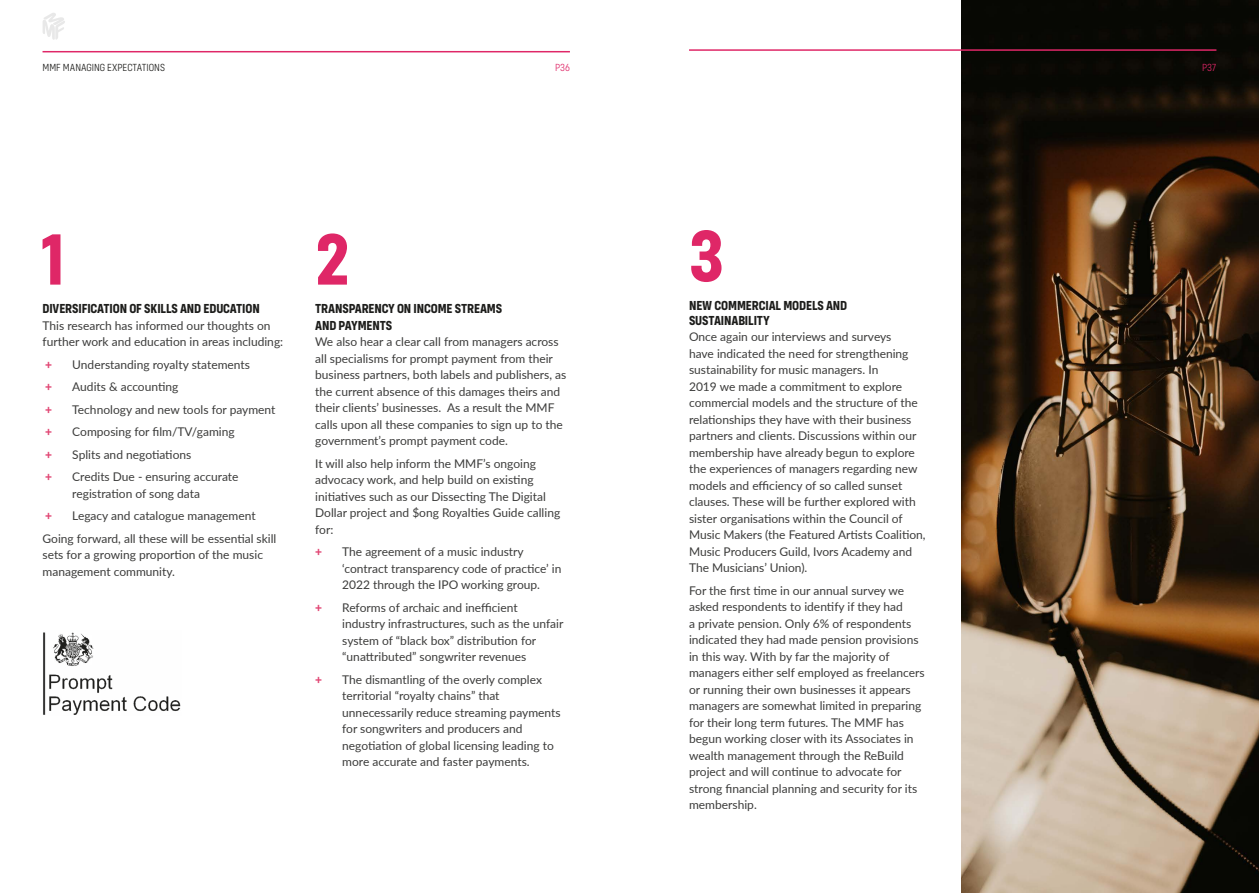
<style>
.page{position:relative;width:1259px;height:893px;background:#fff}
.page>*{position:absolute;margin:0;border:0;box-sizing:border-box;transform-origin:0 0}
.t1{font:700 75px "Config Condensed";color:#df2767}
.t2{font:700 13.5px/16.5px "Config Condensed";letter-spacing:-.01em;color:#1d1d1b}
.t3{font:12px/16.5px "Lato";color:#3c3c3b}
.t4{font:800 12px "Lato";color:#e14573}
.t5{font:300 10.65px "Config Condensed";color:#1d1d1b}
.t6{font:300 10.65px "Config Condensed";color:#df2767}
</style>
<div class="page">
<img style="left:961px;top:0;width:298px;height:893px">
<hr style="left:43px;top:51px;width:527px;height:1px;background:#df2767">
<svg style="left:43px;top:13px;width:22px;height:27px"></svg>
<hr style="left:689px;top:49px;width:527px;height:2px;background:#df2767">
<img style="left:43px;top:632px;width:138px;height:83px">
<p class="t5" style="left:43px;top:61px;width:124px">MMF MANAGING EXPECTATIONS</p>
<p class="t6" style="left:555px;top:61px;width:16px">P36</p>
<p class="t6" style="left:1202px;top:61px;width:16px">P37</p>
<h1 class="t1" style="left:40px;top:216px;width:26px">1</h1>
<h1 class="t1" style="left:315px;top:216px;width:36px">2</h1>
<h1 class="t1" style="left:689px;top:213px;width:36px">3</h1>
<p class="t2" style="left:43px;top:300px;width:219px">DIVERSIFICATION OF SKILLS AND EDUCATION</p>
<p class="t3" style="left:43px;top:317px;width:242px">This research has informed our thoughts on further work and education in areas including:</p>
<p class="t4" style="left:45px;top:355px;width:8px">+</p>
<p class="t3" style="left:72px;top:356px;width:179px">Understanding royalty statements</p>
<p class="t4" style="left:45px;top:378px;width:8px">+</p>
<p class="t3" style="left:72px;top:378px;width:108px">Audits &amp; accounting</p>
<p class="t4" style="left:45px;top:400px;width:8px">+</p>
<p class="t3" style="left:72px;top:401px;width:205px">Technology and new tools for payment</p>
<p class="t4" style="left:45px;top:423px;width:8px">+</p>
<p class="t3" style="left:72px;top:423px;width:164px">Composing for film/TV/gaming</p>
<p class="t4" style="left:45px;top:445px;width:8px">+</p>
<p class="t3" style="left:72px;top:446px;width:121px">Splits and negotiations</p>
<p class="t4" style="left:45px;top:468px;width:8px">+</p>
<p class="t3" style="left:72px;top:468px;width:168px">Credits Due - ensuring accurate registration of song data</p>
<p class="t4" style="left:45px;top:507px;width:8px">+</p>
<p class="t3" style="left:43px;top:504px;width:235px;line-height:22.5px;text-indent:30px">Legacy and catalogue management<br>Going forward, all these will be essential skill</p>
<p class="t3" style="left:43px;top:546px;width:222px">sets for a growing proportion of the music management community.</p>
<p class="t2" style="left:315px;top:300px;width:188px">TRANSPARENCY ON INCOME STREAMS<br>AND PAYMENTS</p>
<p class="t3" style="left:315px;top:333px;width:253px">We also hear a clear call from managers across all specialisms for prompt payment from their business partners, both labels and publishers, as the current absence of this damages theirs and their clients’ businesses. As a result the MMF calls upon all these companies to sign up to the government’s prompt payment code.</p>
<p class="t3" style="left:315px;top:455px;width:246px">It will also help inform the MMF’s ongoing advocacy work, and help build on existing initiatives such as our Dissecting The Digital Dollar project and $ong Royalties Guide calling for:</p>
<p class="t4" style="left:315px;top:543px;width:8px">+</p>
<p class="t3" style="left:342px;top:543px;width:221px">The agreement of a music industry ‘contract transparency code of practice’ in<br>2022 through the IPO working group.</p>
<p class="t4" style="left:315px;top:598px;width:8px">+</p>
<p class="t3" style="left:342px;top:599px;width:223px">Reforms of archaic and inefficient industry infrastructures, such as the unfair system of “black box” distribution for “unattributed” songwriter revenues</p>
<p class="t4" style="left:315px;top:670px;width:8px">+</p>
<p class="t3" style="left:342px;top:671px;width:220px">The dismantling of the overly complex territorial “royalty chains” that unnecessarily reduce streaming payments for songwriters and producers and negotiation of global licensing leading to more accurate and faster payments.</p>
<p class="t2" style="left:689px;top:298px;width:160px;line-height:15px">NEW COMMERCIAL MODELS AND<br>SUSTAINABILITY</p>
<p class="t3" style="left:689px;top:328px;width:238px">Once again our interviews and surveys<br>have indicated the need for strengthening sustainability for music managers. In<br>2019 we made a commitment to explore commercial models and the structure of the relationships they have with their business partners and clients. Discussions within our membership have already begun to explore the experiences of managers regarding new models and efficiency of so called sunset clauses. These will be further explored with sister organisations within the Council of Music Makers (the Featured Artists Coalition, Music Producers Guild, Ivors Academy and The Musicians’ Union).</p>
<p class="t3" style="left:689px;top:582px;width:237px">For the first time in our annual survey we asked respondents to identify if they had<br>a private pension. Only 6% of respondents indicated they had made pension provisions in this way. With by far the majority of managers either self employed as freelancers or running their own businesses it appears managers are somewhat limited in preparing for their long term futures. The MMF has begun working closer with its Associates in wealth management through the ReBuild project and will continue to advocate for strong financial planning and security for its membership.</p>
</div>
